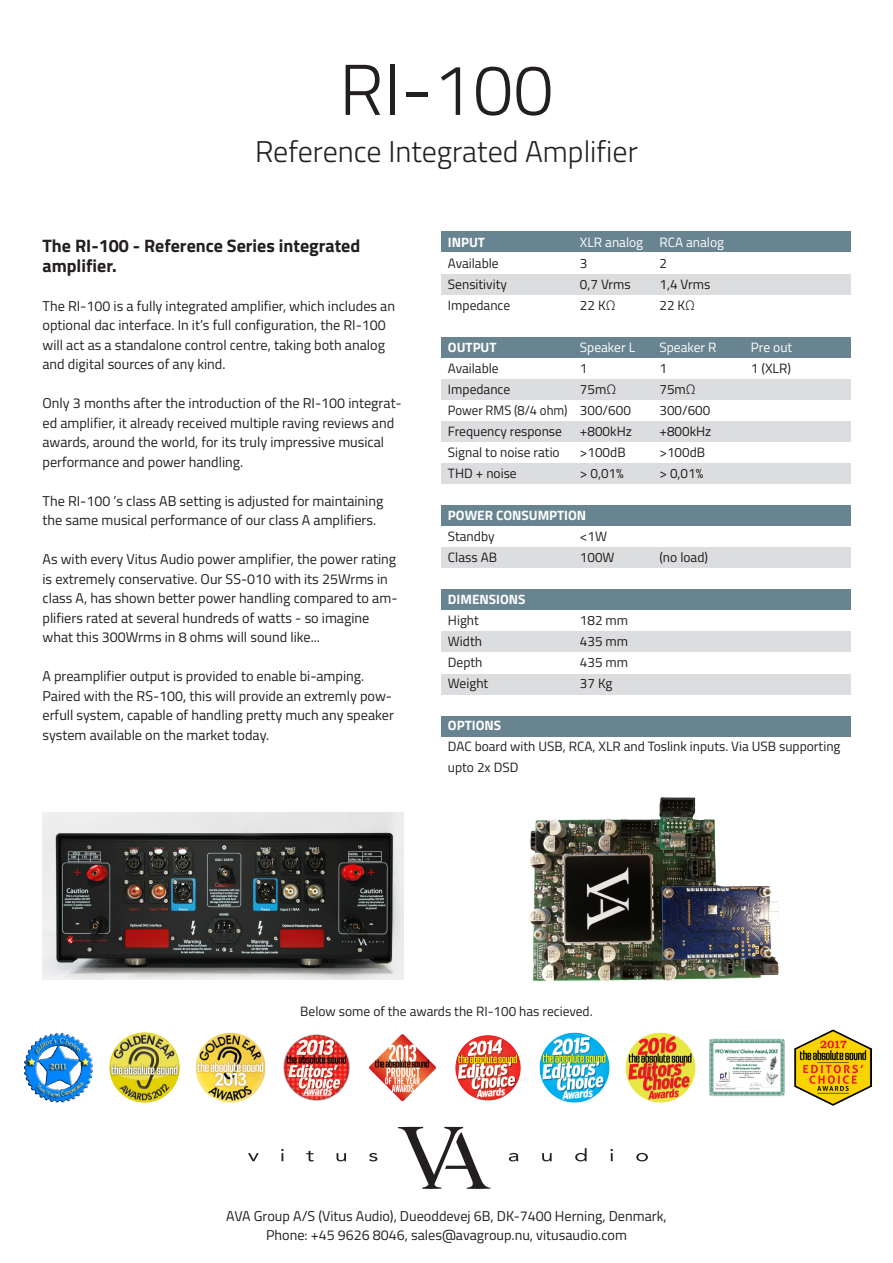
<style>
.page{position:relative;width:893px;height:1263px;background:#fff}
.page>*{position:absolute;margin:0;border:0;box-sizing:border-box;transform-origin:0 0}
.t1{font:300 72px "Titillium Web";color:#231f20}
.t2{font:300 30px "Titillium Web";color:#231f20}
.t3{font:700 18px "Titillium Web";color:#231f20}
.t4{font:14.25px/19.5px "Titillium Web";color:#231f20}
.t5{font:13.5px/21px "Titillium Web";color:#231f20}
.t6{font:700 13.5px "Titillium Web";color:#fff}
.t7{font:13.5px "Titillium Web";color:#fff}
.t8{font:13.5px "Titillium Web";color:#231f20;scale:.95 1}
.s1{font-family:"Avenir LT Std";font-weight:300}
</style>
<div class="page">
<div style="left:441px;top:716px;width:409px;height:21px;background:#698491"></div>
<div style="left:441px;top:232px;width:409px;height:20px;background:#698491"></div>
<div style="left:441px;top:337px;width:409px;height:21px;background:#698491"></div>
<div style="left:441px;top:505px;width:409px;height:20px;background:#698491"></div>
<div style="left:441px;top:589px;width:409px;height:20px;background:#698491"></div>
<svg style="left:398px;top:1127px;width:92px;height:62px"></svg>
<svg style="left:248px;top:1153px;width:11px;height:8px"></svg>
<svg style="left:281px;top:1149px;width:3px;height:12px"></svg>
<svg style="left:306px;top:1151px;width:8px;height:10px"></svg>
<svg style="left:337px;top:1153px;width:9px;height:8px"></svg>
<svg style="left:369px;top:1153px;width:8px;height:8px"></svg>
<svg style="left:509px;top:1153px;width:9px;height:8px"></svg>
<svg style="left:542px;top:1153px;width:10px;height:8px"></svg>
<svg style="left:575px;top:1148px;width:12px;height:13px"></svg>
<svg style="left:610px;top:1149px;width:3px;height:12px"></svg>
<svg style="left:636px;top:1153px;width:12px;height:8px"></svg>
<div style="left:441px;top:274px;width:409px;height:21px;background:#dcdddf"></div>
<div style="left:441px;top:379px;width:409px;height:21px;background:#dcdddf"></div>
<div style="left:441px;top:421px;width:409px;height:20px;background:#dcdddf"></div>
<div style="left:441px;top:463px;width:409px;height:20px;background:#dcdddf"></div>
<div style="left:441px;top:547px;width:409px;height:20px;background:#dcdddf"></div>
<div style="left:441px;top:631px;width:409px;height:21px;background:#dcdddf"></div>
<div style="left:441px;top:674px;width:409px;height:20px;background:#dcdddf"></div>
<img style="left:195px;top:1032px;width:71px;height:71px">
<img style="left:283px;top:1034px;width:67px;height:67px">
<img style="left:369px;top:1034px;width:67px;height:67px">
<img style="left:455px;top:1035px;width:66px;height:66px">
<img style="left:539px;top:1032px;width:71px;height:71px">
<img style="left:625px;top:1032px;width:71px;height:71px">
<img style="left:795px;top:1029px;width:76px;height:76px">
<img style="left:109px;top:1032px;width:71px;height:71px">
<img style="left:24px;top:1033px;width:69px;height:70px">
<img style="left:709px;top:1038px;width:76px;height:59px">
<img style="left:43px;top:813px;width:361px;height:167px">
<img style="left:529px;top:797px;width:250px;height:184px">
<p class="t1" style="left:339px;top:37px;width:216px">RI-100</p>
<p class="t2" style="left:255px;top:130px;width:384px">Reference Integrated Amplifier</p>
<p class="t3" style="left:43px;top:232px;width:319px">The RI-100 - Reference Series integrated</p>
<p class="t3" style="left:43px;top:252px;width:76px">amplifier.</p>
<p class="t4" style="left:43px;top:295px;width:354px">The RI-100 is a fully integrated amplifier, which includes an optional dac interface. In it’s full configuration, the RI-100 will act as a standalone control centre, taking both analog and digital sources of any kind.</p>
<p class="t4" style="left:43px;top:393px;width:361px">Only 3 months after the introduction of the RI-100 integrat&shy;ed amplifier, it already received multiple raving reviews and awards, around the world, for its truly impressive musical performance and power handling.</p>
<p class="t4" style="left:43px;top:490px;width:342px">The RI-100 ’s class AB setting is adjusted for maintaining the same musical performance of our class A amplifiers.</p>
<p class="t4" style="left:43px;top:549px;width:357px">As with every Vitus Audio power amplifier, the power rating is extremely conservative. Our SS-010 with its 25Wrms in class A, has shown better power handling compared to am&shy;plifiers rated at several hundreds of watts - so imagine</p>
<p class="t4" style="left:43px;top:627px;width:279px">what this 300Wrms in 8 ohms will sound like...</p>
<p class="t4" style="left:43px;top:666px;width:353px">A preamplifier output is provided to enable bi-amping.<br>Paired with the RS-100, this will provide an extremly pow&shy;erfull system, capable of handling pretty much any speaker system available on the market today.</p>
<p class="t6" style="left:448px;top:232px;width:39px">INPUT</p>
<p class="t7" style="left:580px;top:232px;width:146px">XLR analog RCA analog</p>
<p class="t5" style="left:448px;top:252px;width:52px">Available</p>
<p class="t5" style="left:580px;top:252px;width:9px">3</p>
<p class="t5" style="left:659px;top:252px;width:9px">2</p>
<p class="t5" style="left:448px;top:273px;width:61px">Sensitivity</p>
<p class="t5" style="left:580px;top:273px;width:52px">0,7 Vrms</p>
<p class="t5" style="left:659px;top:273px;width:52px">1,4 Vrms</p>
<p class="t5" style="left:448px;top:294px;width:64px">Impedance</p>
<p class="t5" style="left:580px;top:294px;width:37px">22 K<span class="s1">Ω</span></p>
<p class="t5" style="left:659px;top:294px;width:37px">22 K<span class="s1">Ω</span></p>
<p class="t6" style="left:448px;top:337px;width:50px">OUTPUT</p>
<p class="t7" style="left:580px;top:337px;width:57px">Speaker L</p>
<p class="t7" style="left:659px;top:337px;width:59px">Speaker R</p>
<p class="t7" style="left:751px;top:337px;width:43px">Pre out</p>
<p class="t5" style="left:448px;top:357px;width:52px">Available</p>
<p class="t5" style="left:580px;top:357px;width:9px">1</p>
<p class="t5" style="left:659px;top:357px;width:9px">1</p>
<p class="t5" style="left:751px;top:357px;width:41px">1 (XLR)</p>
<p class="t5" style="left:448px;top:378px;width:64px">Impedance</p>
<p class="t5" style="left:580px;top:378px;width:38px">75m<span class="s1">Ω</span></p>
<p class="t5" style="left:659px;top:378px;width:38px">75m<span class="s1">Ω</span></p>
<p class="t8" style="left:448px;top:400px;width:194px">Power RMS (8/4 ohm) 300/600</p>
<p class="t5" style="left:659px;top:399px;width:52px">300/600</p>
<p class="t5" style="left:448px;top:420px;width:116px">Frequency response</p>
<p class="t5" style="left:580px;top:420px;width:53px">+800kHz</p>
<p class="t5" style="left:659px;top:420px;width:53px">+800kHz</p>
<p class="t5" style="left:448px;top:441px;width:113px">Signal to noise ratio</p>
<p class="t5" style="left:580px;top:441px;width:47px">&gt;100dB</p>
<p class="t5" style="left:659px;top:441px;width:47px">&gt;100dB</p>
<p class="t5" style="left:448px;top:462px;width:70px">THD + noise</p>
<p class="t5" style="left:580px;top:462px;width:45px">&gt; 0,01%</p>
<p class="t5" style="left:659px;top:462px;width:45px">&gt; 0,01%</p>
<p class="t6" style="left:448px;top:505px;width:140px">POWER CONSUMPTION</p>
<p class="t5" style="left:448px;top:525px;width:48px">Standby</p>
<p class="t5" style="left:580px;top:525px;width:29px">&lt;1W</p>
<p class="t5" style="left:448px;top:546px;width:51px">Class AB</p>
<p class="t5" style="left:580px;top:546px;width:36px">100W</p>
<p class="t5" style="left:659px;top:546px;width:50px">(no load)</p>
<p class="t6" style="left:448px;top:589px;width:79px">DIMENSIONS</p>
<p class="t5" style="left:448px;top:609px;width:32px">Hight</p>
<p class="t5" style="left:580px;top:609px;width:50px">182 mm</p>
<p class="t5" style="left:448px;top:630px;width:36px">Width</p>
<p class="t5" style="left:580px;top:630px;width:50px">435 mm</p>
<p class="t5" style="left:448px;top:651px;width:36px">Depth</p>
<p class="t5" style="left:580px;top:651px;width:50px">435 mm</p>
<p class="t5" style="left:448px;top:672px;width:42px">Weight</p>
<p class="t5" style="left:580px;top:672px;width:34px">37 Kg</p>
<p class="t6" style="left:448px;top:715px;width:55px">OPTIONS</p>
<p class="t5" style="left:448px;top:735px;width:394px">DAC board with USB, RCA, XLR and Toslink inputs. Via USB supporting upto 2x DSD</p>
<p class="t5" style="left:300px;top:1000px;width:294px">Below some of the awards the RI-100 has recieved.</p>
<p class="t4" style="left:226px;top:1205px;width:442px">AVA Group A/S (Vitus Audio), Dueoddevej 6B, DK-7400 Herning, Denmark,</p>
<p class="t4" style="left:266px;top:1225px;width:362px">Phone: +45 9626 8046, sales@avagroup.nu, vitusaudio.com</p>
</div>
